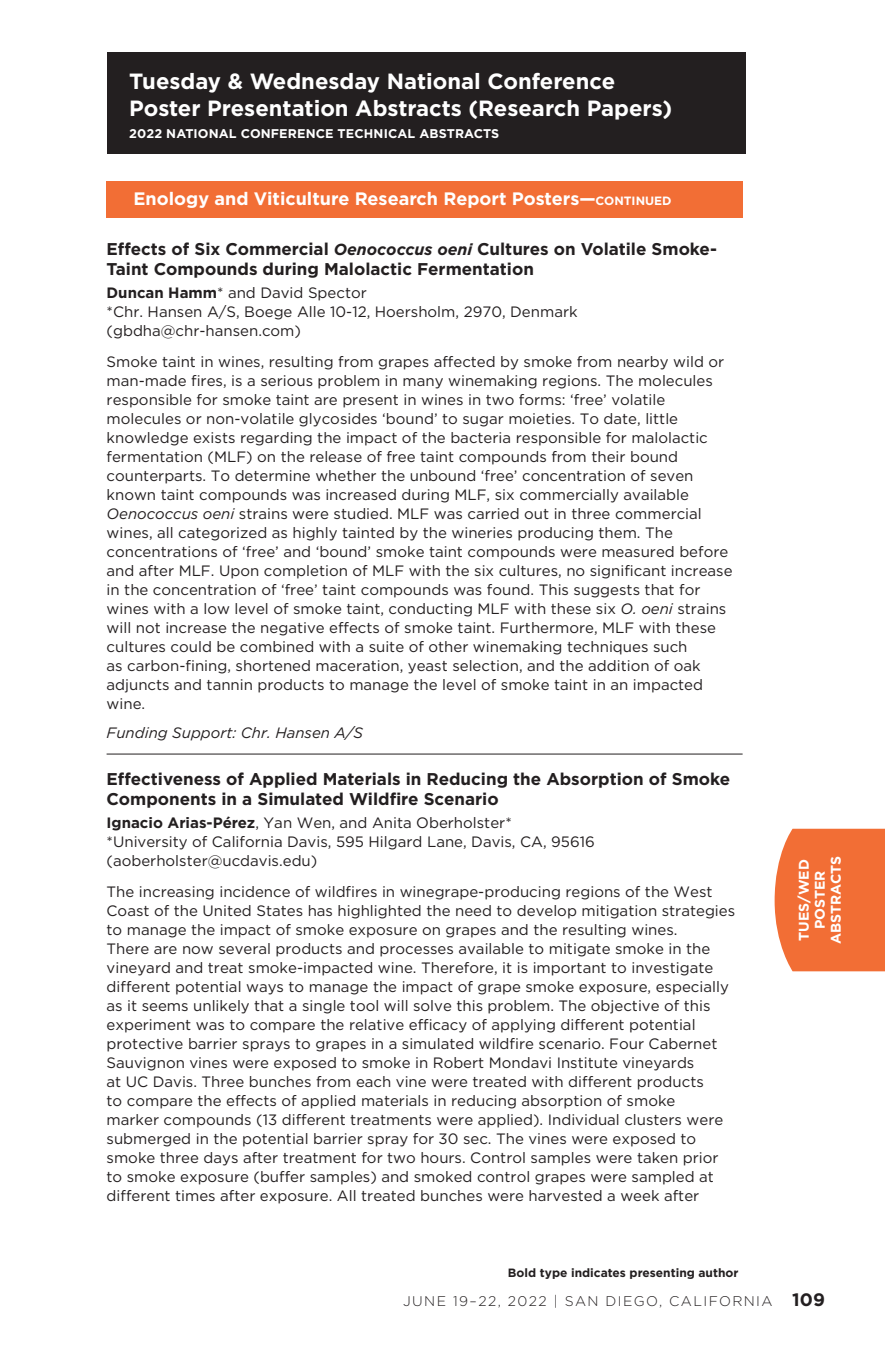
<style>
.page{position:relative;width:885px;height:1354px;background:#fff}
.page>*{position:absolute;margin:0;border:0;box-sizing:border-box;transform-origin:0 0}
.t1{font:700 22px/26.4px "Gotham HTF";color:#fff}
.t2{font:700 18px "Gotham HTF";color:#fff}
.Title-1{font:700 17px/20px "Gotham HTF";color:#231f20}
.body_text{font:15px/19px "Gotham HTF";color:#231f20}
.author-info_copy{font:15px/19px "Gotham HTF";color:#231f20}
.author-info{font:15px "Gotham HTF";color:#231f20}
.Funding{font:italic 15px "Gotham HTF";color:#231f20}
.t3{font:300 14px "Gotham HTF";letter-spacing:.1em;color:#231f20}
.t4{font:700 14px/16px "Gotham HTF";color:#fff;text-align:center}
.t5{font:700 12.6px "Gotham HTF";letter-spacing:.01em;color:#fff}
.t6{font:700 12px "Gotham HTF";color:#231f20}
.s1{font-size:12px}
.s2{font-style:italic;font-size:16px}
.s3{font-weight:700}
.s4{font-style:italic}
.s5{font-weight:700;font-size:18px}
</style>
<div class="page">
<div style="left:107px;top:53px;width:639px;height:101px;background:#231f20"></div>
<div style="left:107px;top:182px;width:636px;height:36px;background:#f26e35"></div>
<hr style="left:107px;top:753px;width:636px;height:1px;background:#231f20">
<div style="left:775px;top:829px;width:110px;height:142px;background:#f26e35"></div>
<h1 class="t1" style="left:129px;top:68px;width:544px">Tuesday &amp; Wednesday National Conference<br>Poster Presentation Abstracts (Research Papers)</h1>
<p class="t5" style="left:129px;top:126px;width:372px">2022 NATIONAL CONFERENCE TECHNICAL ABSTRACTS</p>
<p class="t2" style="left:134px;top:188px;width:540px">Enology and Viticulture Research Report Posters—<span class="s1">CONTINUED</span></p>
<p class="Title-1" style="left:107px;top:238px;width:612px">Effects of Six Commercial <span class="s2">Oenococcus oeni</span> Cultures on Volatile Smoke-<br>Taint Compounds during Malolactic Fermentation</p>
<p class="author-info_copy" style="left:107px;top:283px;width:473px"><span class="s3">Duncan Hamm</span>* and David Spector<br>*Chr. Hansen A/S, Boege Alle 10-12, Hoersholm, 2970, Denmark (gbdha@chr-hansen.com)</p>
<p class="body_text" style="left:107px;top:351px;width:628px">Smoke taint in wines, resulting from grapes affected by smoke from nearby wild or man-made fires, is a serious problem in many winemaking regions. The molecules responsible for smoke taint are present in wines in two forms: ‘free’ volatile molecules or non-volatile glycosides ‘bound’ to sugar moieties. To date, little knowledge exists regarding the impact of the bacteria responsible for malolactic fermentation (MLF) on the release of free taint compounds from their bound counterparts. To determine whether the unbound ‘free’ concentration of seven known taint compounds was increased during MLF, six commercially available <span class="s4">Oenococcus oeni</span> strains were studied. MLF was carried out in three commercial wines, all categorized as highly tainted by the wineries producing them. The concentrations of ‘free’ and ‘bound’ smoke taint compounds were measured before and after MLF. Upon completion of MLF with the six cultures, no significant increase in the concentration of ‘free’ taint compounds was found. This suggests that for wines with a low level of smoke taint, conducting MLF with these six <span class="s4">O. oeni</span> strains will not increase the negative effects of smoke taint. Furthermore, MLF with these cultures could be combined with a suite of other winemaking techniques such<br>as carbon-fining, shortened maceration, yeast selection, and the addition of oak adjuncts and tannin products to manage the level of smoke taint in an impacted wine.</p>
<p class="Funding" style="left:107px;top:724px;width:258px">Funding Support: Chr. Hansen A/S</p>
<p class="Title-1" style="left:107px;top:768px;width:625px">Effectiveness of Applied Materials in Reducing the Absorption of Smoke<br>Components in a Simulated Wildfire Scenario</p>
<p class="author-info" style="left:107px;top:815px;width:407px"><span class="s3">Ignacio Arias-Pérez</span>, Yan Wen, and Anita Oberholster*</p>
<p class="author-info_copy" style="left:107px;top:832px;width:490px">*University of California Davis, 595 Hilgard Lane, Davis, CA, 95616 (aoberholster@ucdavis.edu)</p>
<p class="body_text" style="left:107px;top:882px;width:630px">The increasing incidence of wildfires in winegrape-producing regions of the West Coast of the United States has highlighted the need to develop mitigation strategies to manage the impact of smoke exposure on grapes and the resulting wines.<br>There are now several products and processes available to mitigate smoke in the vineyard and treat smoke-impacted wine. Therefore, it is important to investigate different potential ways to manage the impact of grape smoke exposure, especially as it seems unlikely that a single tool will solve this problem. The objective of this experiment was to compare the relative efficacy of applying different potential protective barrier sprays to grapes in a simulated wildfire scenario. Four Cabernet Sauvignon vines were exposed to smoke in Robert Mondavi Institute vineyards<br>at UC Davis. Three bunches from each vine were treated with different products<br>to compare the effects of applied materials in reducing absorption of smoke<br>marker compounds (13 different treatments were applied). Individual clusters were submerged in the potential barrier spray for 30 sec. The vines were exposed to smoke three days after treatment for two hours. Control samples were taken prior to smoke exposure (buffer samples) and smoked control grapes were sampled at different times after exposure. All treated bunches were harvested a week after</p>
<p class="t6" style="left:508px;top:1265px;width:232px">Bold type indicates presenting author</p>
<p class="t4" style="left:796px;top:944px;width:89px;rotate:-90deg">TUES/WED<br>POSTER<br>ABSTRACTS</p>
<p class="t3" style="left:403px;top:1294px;width:423px">JUNE 19–22, 2022 | SAN DIEGO, CALIFORNIA <span class="s5">109</span></p>
</div>
